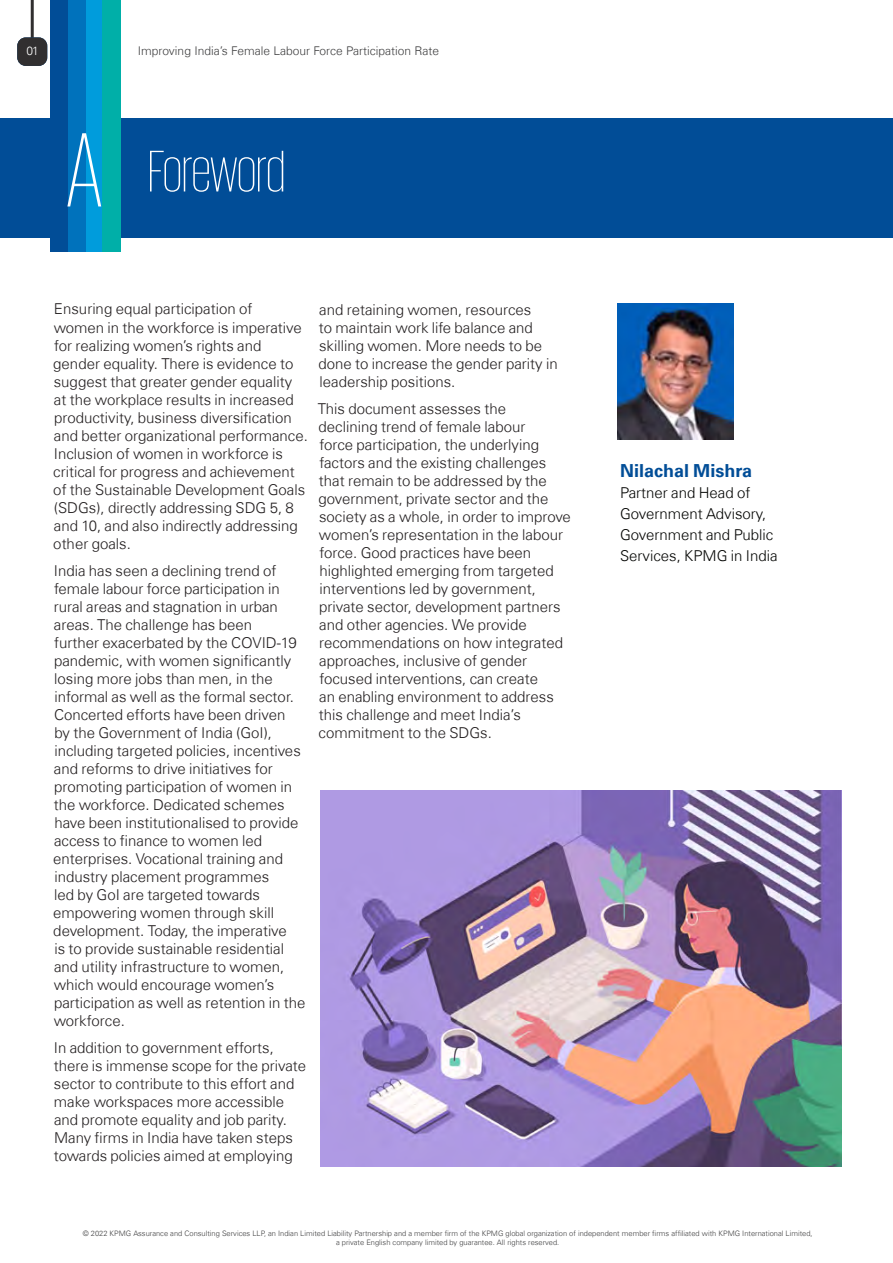
<style>
.page{position:relative;width:893px;height:1263px;background:#fff}
.page>*{position:absolute;margin:0;border:0;box-sizing:border-box;transform-origin:0 0}
.t1{font:200 60px "KPMG";letter-spacing:-.005em;color:#fff}
.t2{font:700 18px "Universfor KPMG";color:#014d97}
.t3{font:300 15px/18px "Universfor KPMG";color:#231f20}
.t4{font:300 15px/21px "Universfor KPMG";color:#040503}
.t5{font:300 12px "Universfor KPMG";color:#3e3e3f}
.t6{font:300 12px "Universfor KPMG";color:#fff}
.t7{font:300 7.5px/9px "Universfor KPMG";color:#3e3e3f;text-align:center}
.s1{font-size:108px}
</style>
<div class="page">
<div style="left:0;top:118px;width:893px;height:120px;background:#014d97"></div>
<hr style="left:892px;top:118px;width:1px;height:120px;background:#0072bc">
<div style="left:50px;top:0;width:18px;height:251px;background:#014d97"></div>
<div style="left:86px;top:0;width:17px;height:251px;background:#009cdc"></div>
<div style="left:68px;top:0;width:18px;height:251px;background:#0072bc"></div>
<div style="left:103px;top:0;width:18px;height:251px;background:#00afa8"></div>
<img style="left:617px;top:303px;width:117px;height:136px">
<img style="left:321px;top:791px;width:521px;height:375px">
<hr style="left:31px;top:0;width:3px;height:46px;background:#312f30">
<div style="left:17px;top:37px;width:30px;height:29px;background:#312f30;border-radius:9px"></div>
<p class="t6" style="left:26px;top:44px;width:14px">01</p>
<p class="t5" style="left:138px;top:44px;width:303px">Improving India’s Female Labour Force Participation Rate</p>
<h1 class="t1" style="left:66px;top:143px;width:220px"><span class="s1">A</span> Foreword</h1>
<p class="t3" style="left:53px;top:300px;width:256px">Ensuring equal participation of<br>women in the workforce is imperative for realizing women’s rights and gender equality. There is evidence to suggest that greater gender equality at the workplace results in increased productivity, business diversification and better organizational performance.<br>Inclusion of women in workforce is critical for progress and achievement of the Sustainable Development Goals (SDGs), directly addressing SDG 5, 8 and 10, and also indirectly addressing other goals.</p>
<p class="t3" style="left:53px;top:561px;width:254px">India has seen a declining trend of female labour force participation in rural areas and stagnation in urban areas. The challenge has been<br>further exacerbated by the COVID-19 pandemic, with women significantly losing more jobs than men, in the informal as well as the formal sector.<br>Concerted efforts have been driven<br>by the Government of India (GoI), including targeted policies, incentives and reforms to drive initiatives for promoting participation of women in the workforce. Dedicated schemes have been institutionalised to provide access to finance to women led enterprises. Vocational training and industry placement programmes<br>led by GoI are targeted towards empowering women through skill development. Today, the imperative<br>is to provide sustainable residential and utility infrastructure to women, which would encourage women’s participation as well as retention in the workforce.</p>
<p class="t3" style="left:54px;top:1038px;width:254px">In addition to government efforts, there is immense scope for the private sector to contribute to this effort and make workspaces more accessible and promote equality and job parity.<br>Many firms in India have taken steps towards policies aimed at employing</p>
<p class="t3" style="left:318px;top:300px;width:241px">and retaining women, resources<br>to maintain work life balance and skilling women. More needs to be done to increase the gender parity in leadership positions.</p>
<p class="t3" style="left:318px;top:399px;width:255px">This document assesses the<br>declining trend of female labour<br>force participation, the underlying factors and the existing challenges that remain to be addressed by the government, private sector and the society as a whole, in order to improve women’s representation in the labour force. Good practices have been highlighted emerging from targeted interventions led by government, private sector, development partners and other agencies. We provide recommendations on how integrated approaches, inclusive of gender focused interventions, can create<br>an enabling environment to address this challenge and meet India’s commitment to the SDGs.</p>
<p class="t2" style="left:620px;top:459px;width:133px">Nilachal Mishra</p>
<p class="t4" style="left:620px;top:482px;width:159px">Partner and Head of<br>Government Advisory,<br>Government and Public<br>Services, KPMG in India</p>
<p class="t7" style="left:83px;top:1228px;width:731px">© 2022 KPMG Assurance and Consulting Services LLP, an Indian Limited Liability Partnership and a member firm of the KPMG global organization of independent member firms affiliated with KPMG International Limited, a private English company limited by guarantee. All rights reserved.</p>
</div>
